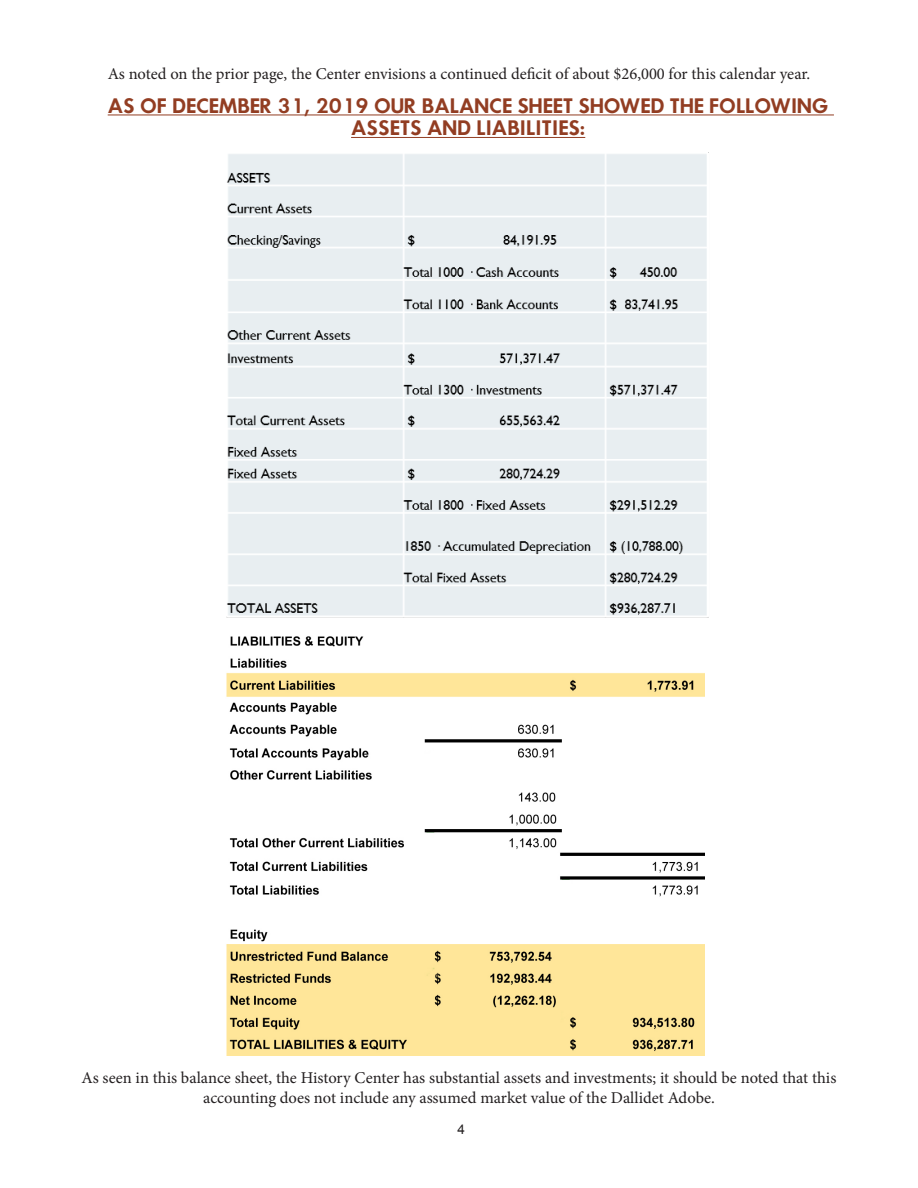
<style>
.page{position:relative;width:918px;height:1188px;background:#fff}
.page>*{position:absolute;margin:0;border:0;box-sizing:border-box;transform-origin:0 0}
.Graphic_Title{font:600 19.5px/22.5px "Futura ICG";color:#923d22;text-align:center}
.t1{font:16.5px/19.8px "Minion Pro";color:#231f20;text-align:center}
.t2{font:13.5px "Arial";color:#231f20}
</style>
<div class="page">
<hr style="left:108px;top:115px;width:726px;height:1px;background:#923d22">
<hr style="left:351px;top:137px;width:234px;height:1px;background:#923d22">
<img style="left:227px;top:152px;width:482px;height:466px">
<img style="left:226px;top:636px;width:479px;height:419px">
<p class="t1" style="left:108px;top:64px;width:704px">As noted on the prior page, the Center envisions a continued deficit of about $26,000 for this calendar year.</p>
<p class="Graphic_Title" style="left:108px;top:94px;width:722px">AS OF DECEMBER 31, 2019 OUR BALANCE SHEET SHOWED THE FOLLOWING<br>ASSETS AND LIABILITIES:</p>
<p class="t1" style="left:82px;top:1068px;width:756px">As seen in this balance sheet, the History Center has substantial assets and investments; it should be noted that this accounting does not include any assumed market value of the Dallidet Adobe.</p>
<p class="t2" style="left:458px;top:1120px;width:9px">4</p>
</div>
